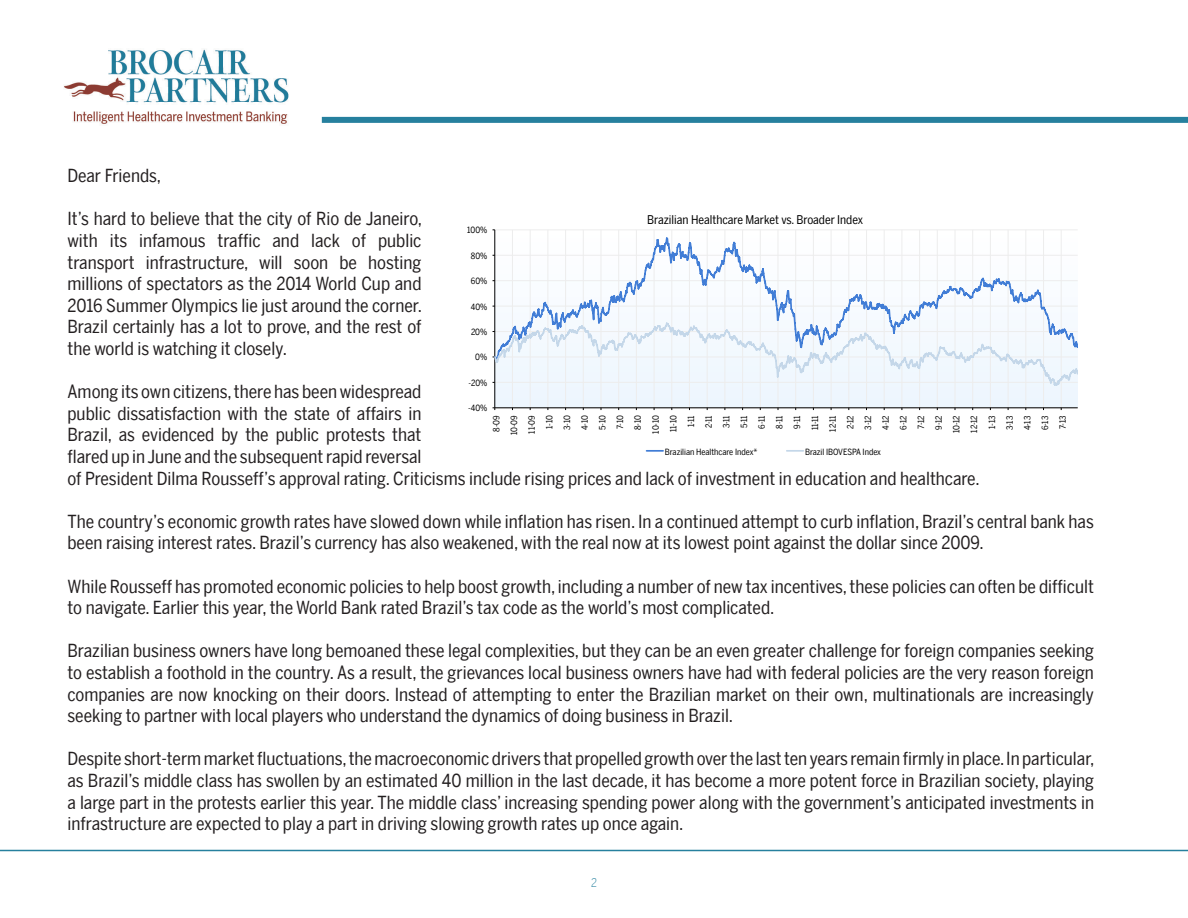
<style>
.page{position:relative;width:1188px;height:918px;background:#fff}
.page>*{position:absolute;margin:0;border:0;box-sizing:border-box;transform-origin:0 0}
.t1{font:18px/21.6px "Benton Sans Cond";color:#231f20;text-align:justify}
.t2{font:12px "Benton Sans Cond";color:#000}
.t3{font:300 12px "Benton Sans Cond";color:#26809e}
.t4{font:8.55px/17.7px "Benton Sans Cond";color:#000;text-align:right}
</style>
<div class="page">
<div style="left:322px;top:117px;width:866px;height:6px;background:#26809e"></div>
<img style="left:64px;top:49px;width:225px;height:75px">
<hr style="left:0;top:850px;width:1188px;height:1px;background:#26809e">
<svg style="left:495px;top:230px;width:583px;height:177px"></svg>
<hr style="left:495px;top:229px;width:583px;height:1px;background:#ededed">
<hr style="left:512px;top:230px;width:1px;height:178px;background:#ededed">
<hr style="left:530px;top:230px;width:1px;height:178px;background:#ededed">
<hr style="left:547px;top:230px;width:1px;height:178px;background:#ededed">
<hr style="left:565px;top:230px;width:1px;height:178px;background:#ededed">
<hr style="left:583px;top:230px;width:1px;height:178px;background:#ededed">
<hr style="left:601px;top:230px;width:1px;height:178px;background:#ededed">
<hr style="left:618px;top:230px;width:1px;height:178px;background:#ededed">
<hr style="left:636px;top:230px;width:1px;height:178px;background:#ededed">
<hr style="left:654px;top:230px;width:1px;height:178px;background:#ededed">
<hr style="left:671px;top:230px;width:1px;height:178px;background:#ededed">
<hr style="left:689px;top:230px;width:1px;height:178px;background:#ededed">
<hr style="left:707px;top:230px;width:1px;height:178px;background:#ededed">
<hr style="left:724px;top:230px;width:1px;height:178px;background:#ededed">
<hr style="left:742px;top:230px;width:1px;height:178px;background:#ededed">
<hr style="left:760px;top:230px;width:1px;height:178px;background:#ededed">
<hr style="left:778px;top:230px;width:1px;height:178px;background:#ededed">
<hr style="left:795px;top:230px;width:1px;height:178px;background:#ededed">
<hr style="left:813px;top:230px;width:1px;height:178px;background:#ededed">
<hr style="left:831px;top:230px;width:1px;height:178px;background:#ededed">
<hr style="left:848px;top:230px;width:1px;height:178px;background:#ededed">
<hr style="left:866px;top:230px;width:1px;height:178px;background:#ededed">
<hr style="left:884px;top:230px;width:1px;height:178px;background:#ededed">
<hr style="left:901px;top:230px;width:1px;height:178px;background:#ededed">
<hr style="left:919px;top:230px;width:1px;height:178px;background:#ededed">
<hr style="left:937px;top:230px;width:1px;height:178px;background:#ededed">
<hr style="left:955px;top:230px;width:1px;height:178px;background:#ededed">
<hr style="left:972px;top:230px;width:1px;height:178px;background:#ededed">
<hr style="left:990px;top:230px;width:1px;height:178px;background:#ededed">
<hr style="left:1008px;top:230px;width:1px;height:178px;background:#ededed">
<hr style="left:1025px;top:230px;width:1px;height:178px;background:#ededed">
<hr style="left:1043px;top:230px;width:1px;height:178px;background:#ededed">
<hr style="left:1061px;top:230px;width:1px;height:178px;background:#ededed">
<hr style="left:494px;top:230px;width:1px;height:178px;background:#000">
<hr style="left:495px;top:407px;width:583px;height:1px;background:#000">
<svg style="left:495px;top:236px;width:583px;height:85px"></svg>
<svg style="left:493px;top:321px;width:585px;height:66px"></svg>
<svg style="left:647px;top:450px;width:16px;height:2px"></svg>
<svg style="left:787px;top:450px;width:16px;height:2px"></svg>
<p class="t1" style="left:68px;top:165px;width:95px">Dear Friends,</p>
<p class="t1" style="left:68px;top:208px;width:356px">It’s hard to believe that the city of Rio de Janeiro, with its infamous traffic and lack of public transport infrastructure, will soon be hosting millions of spectators as the 2014 World Cup and 2016 Summer Olympics lie just around the corner.<br>Brazil certainly has a lot to prove, and the rest of the world is watching it closely.</p>
<p class="t1" style="left:68px;top:381px;width:914px;text-align:left">Among its own citizens, there has been widespread<br>public dissatisfaction with the state of affairs in<br>Brazil, as evidenced by the public protests that<br>flared up in June and the subsequent rapid reversal<br>of President Dilma Rousseff’s approval rating. Criticisms include rising prices and lack of investment in education and healthcare.</p>
<p class="t1" style="left:68px;top:510px;width:1028px">The country’s economic growth rates have slowed down while inflation has risen. In a continued attempt to curb inflation, Brazil’s central bank has been raising interest rates. Brazil’s currency has also weakened, with the real now at its lowest point against the dollar since 2009.</p>
<p class="t1" style="left:68px;top:575px;width:1028px">While Rousseff has promoted economic policies to help boost growth, including a number of new tax incentives, these policies can often be difficult to navigate. Earlier this year, the World Bank rated Brazil’s tax code as the world’s most complicated.</p>
<p class="t1" style="left:68px;top:640px;width:1028px">Brazilian business owners have long bemoaned these legal complexities, but they can be an even greater challenge for foreign companies seeking to establish a foothold in the country. As a result, the grievances local business owners have had with federal policies are the very reason foreign companies are now knocking on their doors. Instead of attempting to enter the Brazilian market on their own, multinationals are increasingly seeking to partner with local players who understand the dynamics of doing business in Brazil.</p>
<p class="t1" style="left:68px;top:748px;width:1029px">Despite short-term market fluctuations, the macroeconomic drivers that propelled growth over the last ten years remain firmly in place. In particular, as Brazil’s middle class has swollen by an estimated 40 million in the last decade, it has become a more potent force in Brazilian society, playing a large part in the protests earlier this year. The middle class’ increasing spending power along with the government’s anticipated investments in infrastructure are expected to play a part in driving slowing growth rates up once again.</p>
<p class="t2" style="left:647px;top:213px;width:217px">Brazilian Healthcare Market vs. Broader Index</p>
<p class="t4" style="left:467px;top:221px;width:22px">100%</p>
<p class="t4" style="left:471px;top:247px;width:18px">80%</p>
<p class="t4" style="left:471px;top:272px;width:18px">60%</p>
<p class="t4" style="left:471px;top:298px;width:18px">40%</p>
<p class="t4" style="left:471px;top:323px;width:18px">20%</p>
<p class="t4" style="left:475px;top:348px;width:14px">0%</p>
<p class="t4" style="left:468px;top:374px;width:20px">-20%</p>
<p class="t4" style="left:468px;top:399px;width:21px">-40%</p>
<p class="t4" style="left:487px;top:435px;width:22px;rotate:-90deg">8-09<br>10-09<br>11-09<br>1-10<br>3-10<br>4-10<br>5-10<br>7-10<br>8-10<br>10-10<br>11-10<br>1-11<br>2-11<br>3-11<br>5-11<br>6-11<br>8-11<br>9-11<br>11-11<br>12-11<br>2-12<br>3-12<br>4-12<br>6-12<br>7-12<br>9-12<br>10-12<br>12-12<br>1-13<br>3-13<br>4-13<br>6-13<br>7-13</p>
<p class="t4" style="left:665px;top:443px;width:94px">Brazilian Healthcare Index*</p>
<p class="t4" style="left:805px;top:443px;width:77px">Brazil IBOVESPA Index</p>
<p class="t3" style="left:591px;top:876px;width:7px">2</p>
</div>
